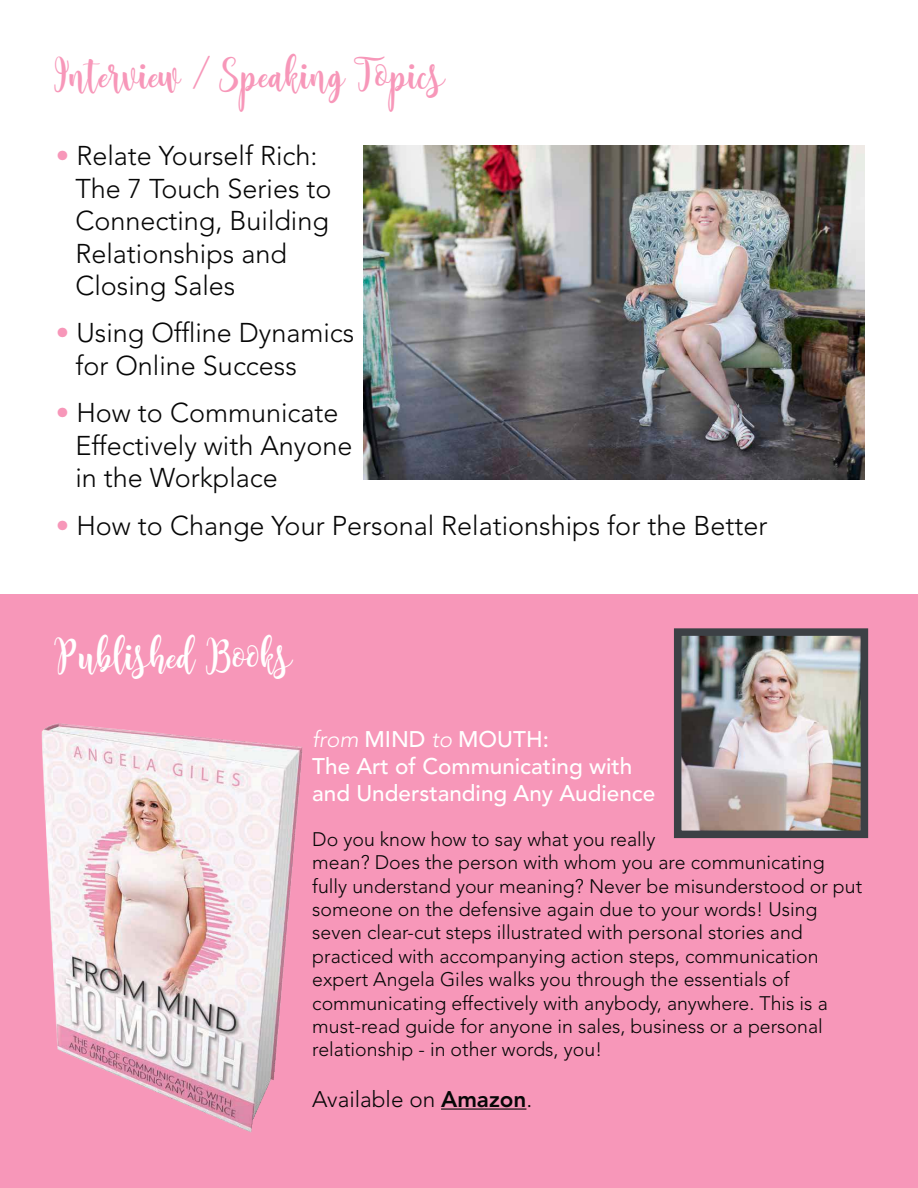
<style>
.page{position:relative;width:918px;height:1188px;background:#fff}
.page>*{position:absolute;margin:0;border:0;box-sizing:border-box;transform-origin:0 0}
.t1{font:45px "Sambilan";letter-spacing:.01em;color:#f797b9}
.t2{font:45px "Sambilan";letter-spacing:.01em;color:#fff}
.t3{font:300 27px/32.4px "Avenir LT Std";color:#070707}
.t4{font:500 22.5px/27px "Avenir LT Std";color:#fff}
.t5{font:300 22.5px "Avenir LT Std";color:#070707}
.t6{font:300 19.5px/23.4px "Avenir LT Std";color:#070707}
.s1{color:#f797b9}
.s2{font-weight:300;font-style:italic}
.s3{font-weight:800}
</style>
<div class="page">
<div style="left:0;top:594px;width:918px;height:593px;background:#f797b9"></div>
<hr style="left:441px;top:1108px;width:85px;height:2px;background:#070707">
<img style="left:683px;top:637px;width:176px;height:192px">
<div style="left:674px;top:628px;width:194px;height:210px;border:8px solid #3c4045"></div>
<img style="left:363px;top:145px;width:502px;height:334px">
<img style="left:41px;top:723px;width:262px;height:410px">
<h1 class="t1" style="left:54px;top:44px;width:391px">Interview / Speaking Topics</h1>
<h2 class="t3" style="left:75px;top:142px;width:258px;text-indent:-19px"><span class="s1">•</span> Relate Yourself Rich:<br>The 7 Touch Series to<br>Connecting, Building<br>Relationships and<br>Closing Sales</h2>
<h2 class="t3" style="left:75px;top:319px;width:281px;text-indent:-19px"><span class="s1">•</span> Using Offline Dynamics for Online Success</h2>
<h2 class="t3" style="left:75px;top:399px;width:279px;text-indent:-19px"><span class="s1">•</span> How to Communicate<br>Effectively with Anyone in the Workplace</h2>
<h2 class="t3" style="left:56px;top:511px;width:713px"><span class="s1">•</span> How to Change Your Personal Relationships for the Better</h2>
<h1 class="t2" style="left:54px;top:625px;width:239px">Published Books</h1>
<p class="t4" style="left:312px;top:727px;width:345px"><span class="s2">from</span> MIND <span class="s2">to</span> MOUTH:<br>The Art of Communicating with and Understanding Any Audience</p>
<p class="t6" style="left:312px;top:829px;width:551px">Do you know how to say what you really<br>mean? Does the person with whom you are communicating fully understand your meaning? Never be misunderstood or put someone on the defensive again due to your words! Using seven clear-cut steps illustrated with personal stories and practiced with accompanying action steps, communication expert Angela Giles walks you through the essentials of communicating effectively with anybody, anywhere. This is a must-read guide for anyone in sales, business or a personal relationship - in other words, you!</p>
<p class="t5" style="left:312px;top:1089px;width:222px">Available on <span class="s3">Amazon</span>.</p>
</div>
